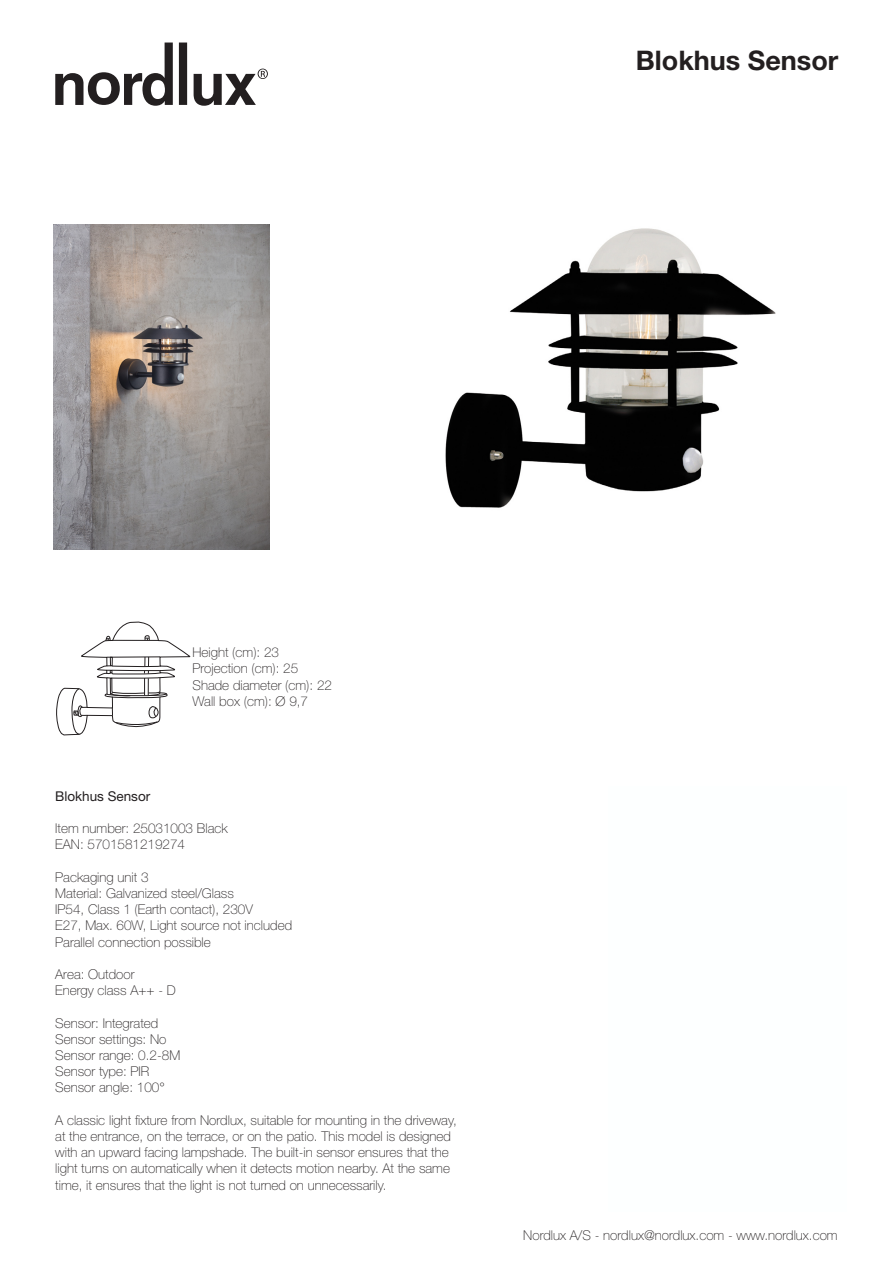
<style>
.page{position:relative;width:893px;height:1263px;background:#fff}
.page>*{position:absolute;margin:0;border:0;box-sizing:border-box;transform-origin:0 0}
.DSModelBodytext{font:700 27px "Helvetica Neue LT Pro";color:#231f20}
.FLOWBodytext{font:100 13.5px/16.2px "Helvetica Neue";color:#231f20}
.DSSTREGBodytext{font:100 13.5px "Helvetica Neue";color:#231f20}
.BUNDBodytext{font:100 13.5px "Helvetica Neue";color:#231f20}
.Model{font:13.5px "Helvetica Neue";color:#231f20}
</style>
<div class="page">
<svg style="left:56px;top:621px;width:134px;height:115px"></svg>
<img style="left:54px;top:224px;width:216px;height:325px">
<img style="left:445px;top:228px;width:331px;height:280px">
<svg style="left:55px;top:43px;width:118px;height:63px"></svg>
<svg style="left:179px;top:43px;width:8px;height:62px"></svg>
<svg style="left:194px;top:69px;width:74px;height:37px"></svg>
<p class="DSModelBodytext" style="left:636px;top:44px;width:204px">Blokhus Sensor</p>
<p class="DSSTREGBodytext" style="left:192px;top:645px;width:88px">Height (cm): 23</p>
<p class="DSSTREGBodytext" style="left:192px;top:661px;width:107px">Projection (cm): 25</p>
<p class="DSSTREGBodytext" style="left:192px;top:677px;width:141px">Shade diameter (cm): 22</p>
<p class="DSSTREGBodytext" style="left:192px;top:693px;width:117px">Wall box (cm): Ø 9,7</p>
<p class="Model" style="left:55px;top:788px;width:97px">Blokhus Sensor</p>
<p class="FLOWBodytext" style="left:55px;top:820px;width:174px">Item number: 25031003 Black</p>
<p class="FLOWBodytext" style="left:55px;top:836px;width:131px">EAN: 5701581219274</p>
<p class="FLOWBodytext" style="left:55px;top:869px;width:95px">Packaging unit 3</p>
<p class="FLOWBodytext" style="left:55px;top:885px;width:180px">Material: Galvanized steel/Glass</p>
<p class="FLOWBodytext" style="left:55px;top:901px;width:199px">IP54, Class 1 (Earth contact), 230V</p>
<p class="FLOWBodytext" style="left:55px;top:917px;width:238px">E27, Max. 60W, Light source not included</p>
<p class="FLOWBodytext" style="left:55px;top:934px;width:157px">Parallel connection possible</p>
<p class="FLOWBodytext" style="left:55px;top:966px;width:81px">Area: Outdoor</p>
<p class="FLOWBodytext" style="left:55px;top:982px;width:122px">Energy class A++ - D</p>
<p class="FLOWBodytext" style="left:55px;top:1015px;width:105px">Sensor: Integrated</p>
<p class="FLOWBodytext" style="left:55px;top:1031px;width:113px">Sensor settings: No</p>
<p class="FLOWBodytext" style="left:55px;top:1047px;width:126px">Sensor range: 0.2-8M</p>
<p class="FLOWBodytext" style="left:55px;top:1063px;width:96px">Sensor type: PIR</p>
<p class="FLOWBodytext" style="left:55px;top:1079px;width:111px">Sensor angle: 100°</p>
<p class="FLOWBodytext" style="left:55px;top:1112px;width:403px">A classic light fixture from Nordlux, suitable for mounting in the driveway, at the entrance, on the terrace, or on the patio. This model is designed with an upward facing lampshade. The built-in sensor ensures that the light turns on automatically when it detects motion nearby. At the same time, it ensures that the light is not turned on unnecessarily.</p>
<p class="BUNDBodytext" style="left:523px;top:1227px;width:316px">Nordlux A/S - nordlux@nordlux.com - www.nordlux.com</p>
</div>
